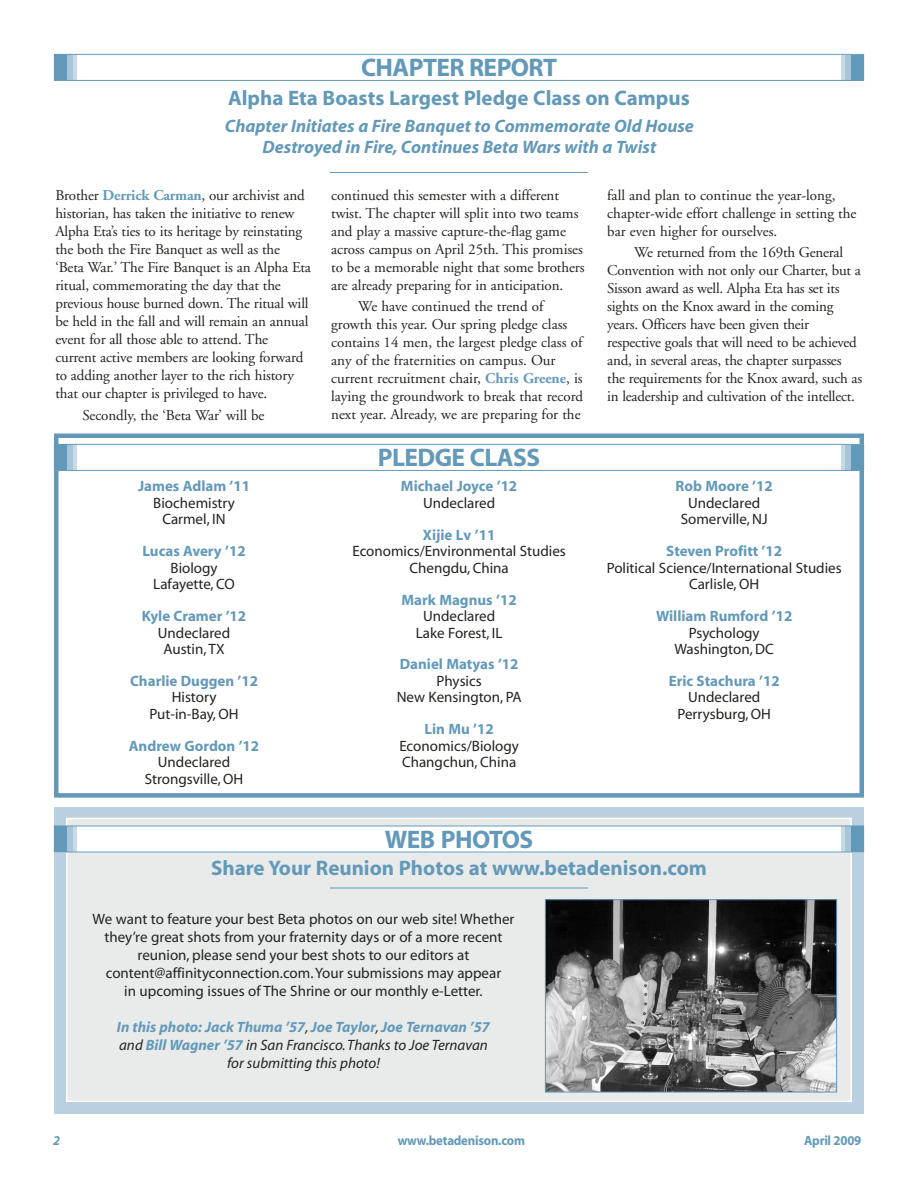
<style>
.page{position:relative;width:918px;height:1188px;background:#fff}
.page>*{position:absolute;margin:0;border:0;box-sizing:border-box;transform-origin:0 0}
.t1{font:700 25.5px "Myriad";letter-spacing:-.02em;color:#6399b8}
.t2{font:700 21px "Myriad";color:#6399b8}
.t3{font:italic 700 18px/21px "Myriad";color:#6399b8;text-align:center}
.t4{font:15px/18px "Adobe Garamond";letter-spacing:-.01em;color:#20231e}
.t5{font:15px/16.5px "Myriad";color:#20231e;text-align:center}
.t6{font:700 15px "Myriad";color:#6399b8}
.t7{font:italic 15px/18px "Myriad";color:#20231e;text-align:center}
.t8{font:700 13.5px "Myriad";letter-spacing:-.015em;color:#6399b8;scale:.95 1}
.t9{font:italic 700 13.5px "Myriad";color:#6399b8;scale:.95 1}
.s1{font-weight:700;color:#6399b8}
</style>
<div class="page">
<hr style="left:73px;top:54px;width:3px;height:26px;background:#c8dae7">
<div style="left:67px;top:54px;width:6px;height:26px;background:#a9c5d8"></div>
<div style="left:54px;top:54px;width:13px;height:26px;background:#6399b8"></div>
<hr style="left:842px;top:55px;width:3px;height:26px;background:#c8dae7">
<div style="left:845px;top:55px;width:6px;height:26px;background:#a9c5d8"></div>
<div style="left:851px;top:55px;width:13px;height:26px;background:#6399b8"></div>
<div style="left:54px;top:54px;width:810px;height:27px;border:1px solid #6399b8"></div>
<hr style="left:330px;top:172px;width:258px;height:1px;background:#6399b8">
<div style="left:54px;top:434px;width:810px;height:364px;border:4px solid #6399b8"></div>
<hr style="left:73px;top:444px;width:3px;height:26px;background:#c8dae7">
<div style="left:67px;top:444px;width:6px;height:26px;background:#a9c5d8"></div>
<div style="left:54px;top:444px;width:13px;height:26px;background:#6399b8"></div>
<hr style="left:842px;top:445px;width:3px;height:26px;background:#c8dae7">
<div style="left:845px;top:445px;width:6px;height:26px;background:#a9c5d8"></div>
<div style="left:851px;top:445px;width:13px;height:26px;background:#6399b8"></div>
<div style="left:54px;top:444px;width:810px;height:27px;border:1px solid #6399b8"></div>
<div style="left:54px;top:807px;width:810px;height:307px;background:#b9d0e0"></div>
<div style="left:67px;top:818px;width:784px;height:283px;background:#e9ebeb"></div>
<div style="left:66px;top:818px;width:786px;height:284px;border:2px solid #fff"></div>
<div style="left:54px;top:826px;width:810px;height:26px;background:#fff"></div>
<hr style="left:73px;top:826px;width:3px;height:26px;background:#c8dae7">
<div style="left:67px;top:826px;width:6px;height:26px;background:#a9c5d8"></div>
<div style="left:54px;top:826px;width:13px;height:26px;background:#6399b8"></div>
<hr style="left:842px;top:826px;width:3px;height:26px;background:#c8dae7">
<div style="left:845px;top:826px;width:6px;height:26px;background:#a9c5d8"></div>
<div style="left:851px;top:826px;width:13px;height:26px;background:#6399b8"></div>
<hr style="left:330px;top:888px;width:258px;height:1px;background:#6399b8">
<img style="left:547px;top:901px;width:288px;height:189px">
<div style="left:545px;top:899px;width:292px;height:193px;border:1px solid #6399b8"></div>
<h1 class="t1" style="left:361px;top:58px;width:198px">CHAPTER REPORT</h1>
<h2 class="t2" style="left:228px;top:90px;width:463px">Alpha Eta Boasts Largest Pledge Class on Campus</h2>
<p class="t3" style="left:225px;top:117px;width:471px">Chapter Initiates a Fire Banquet to Commemorate Old House<br>Destroyed in Fire, Continues Beta Wars with a Twist</p>
<p class="t4" style="left:55px;top:188px;width:257px">Brother <span class="s1">Derrick Carman</span>, our archivist and historian, has taken the initiative to renew Alpha Eta’s ties to its heritage by reinstating the both the Fire Banquet as well as the ‘Beta War.’ The Fire Banquet is an Alpha Eta ritual, commemorating the day that the previous house burned down. The ritual will be held in the fall and will remain an annual event for all those able to attend. The current active members are looking forward to adding another layer to the rich history that our chapter is privileged to have.</p>
<p class="t4" style="left:82px;top:407px;width:184px">Secondly, the ‘Beta War’ will be</p>
<p class="t6" style="left:138px;top:480px;width:114px">James Adlam ’11</p>
<p class="t5" style="left:153px;top:495px;width:83px">Biochemistry<br>Carmel, IN</p>
<p class="t6" style="left:142px;top:545px;width:105px">Lucas Avery ’12</p>
<p class="t5" style="left:153px;top:560px;width:83px">Biology<br>Lafayette, CO</p>
<p class="t6" style="left:142px;top:610px;width:106px">Kyle Cramer ’12</p>
<p class="t5" style="left:158px;top:625px;width:74px">Undeclared<br>Austin, TX</p>
<p class="t6" style="left:130px;top:675px;width:130px">Charlie Duggen ’12</p>
<p class="t5" style="left:150px;top:690px;width:91px">History<br>Put-in-Bay, OH</p>
<p class="t6" style="left:129px;top:740px;width:132px">Andrew Gordon ’12</p>
<p class="t5" style="left:145px;top:755px;width:100px">Undeclared<br>Strongsville, OH</p>
<p class="t4" style="left:331px;top:188px;width:255px">continued this semester with a different twist. The chapter will split into two teams and play a massive capture-the-flag game across campus on April 25th. This promises to be a memorable night that some brothers are already preparing for in anticipation.</p>
<p class="t4" style="left:331px;top:299px;width:254px;text-indent:27px">We have continued the trend of growth this year. Our spring pledge class contains 14 men, the largest pledge class of any of the fraternities on campus. Our current recruitment chair, <span class="s1">Chris Greene</span>, is laying the groundwork to break that record next year. Already, we are preparing for the</p>
<h1 class="t1" style="left:378px;top:448px;width:164px">PLEDGE CLASS</h1>
<p class="t6" style="left:401px;top:480px;width:118px">Michael Joyce ’12</p>
<p class="t5" style="left:423px;top:495px;width:74px">Undeclared</p>
<p class="t6" style="left:423px;top:529px;width:74px">Xijie Lv ’11</p>
<p class="t5" style="left:352px;top:544px;width:215px">Economics/Environmental Studies<br>Chengdu, China</p>
<p class="t6" style="left:402px;top:594px;width:117px">Mark Magnus ’12</p>
<p class="t5" style="left:416px;top:609px;width:88px">Undeclared<br>Lake Forest, IL</p>
<p class="t6" style="left:400px;top:659px;width:120px">Daniel Matyas ’12</p>
<p class="t5" style="left:397px;top:674px;width:126px">Physics<br>New Kensington, PA</p>
<p class="t6" style="left:425px;top:724px;width:71px">Lin Mu ’12</p>
<p class="t5" style="left:399px;top:739px;width:121px;text-align:left">Economics/Biology<br>Changchun, China</p>
<h1 class="t1" style="left:385px;top:830px;width:150px">WEB PHOTOS</h1>
<p class="t4" style="left:607px;top:188px;width:251px">fall and plan to continue the year-long, chapter-wide effort challenge in setting the bar even higher for ourselves.</p>
<p class="t4" style="left:607px;top:245px;width:256px;text-indent:27px">We returned from the 169th General Convention with not only our Charter, but a Sisson award as well. Alpha Eta has set its sights on the Knox award in the coming years. Officers have been given their respective goals that will need to be achieved and, in several areas, the chapter surpasses the requirements for the Knox award, such as in leadership and cultivation of the intellect.</p>
<p class="t6" style="left:676px;top:480px;width:99px">Rob Moore ’12</p>
<p class="t5" style="left:681px;top:495px;width:88px">Undeclared<br>Somerville, NJ</p>
<p class="t6" style="left:666px;top:545px;width:117px">Steven Profitt ’12</p>
<p class="t5" style="left:607px;top:560px;width:236px">Political Science/International Studies<br>Carlisle, OH</p>
<p class="t6" style="left:656px;top:610px;width:138px">William Rumford ’12</p>
<p class="t5" style="left:674px;top:625px;width:101px">Psychology<br>Washington, DC</p>
<p class="t6" style="left:669px;top:675px;width:112px">Eric Stachura ’12</p>
<p class="t5" style="left:677px;top:690px;width:95px">Undeclared<br>Perrysburg, OH</p>
<h2 class="t2" style="left:211px;top:860px;width:497px">Share Your Reunion Photos at www.betadenison.com</h2>
<p class="t5" style="left:93px;top:911px;width:423px;line-height:18px">We want to feature your best Beta photos on our web site! Whether they’re great shots from your fraternity days or of a more recent reunion, please send your best shots to our editors at content@affinityconnection.com. Your submissions may appear<br>in upcoming issues of The Shrine or our monthly e-Letter.</p>
<p class="t7" style="left:117px;top:1019px;width:375px"><span class="s1">In this photo: Jack Thuma ’57</span>,<span class="s1">Joe Taylor</span>,<span class="s1">Joe Ternavan ’57 </span>and <span class="s1">Bill Wagner ’57</span> in San Francisco.Thanks to Joe Ternavan for submitting this photo!</p>
<p class="t9" style="left:53px;top:1135px;width:9px">2</p>
<p class="t8" style="left:398px;top:1135px;width:136px">www.betadenison.com</p>
<p class="t8" style="left:804px;top:1135px;width:62px">April 2009</p>
</div>
